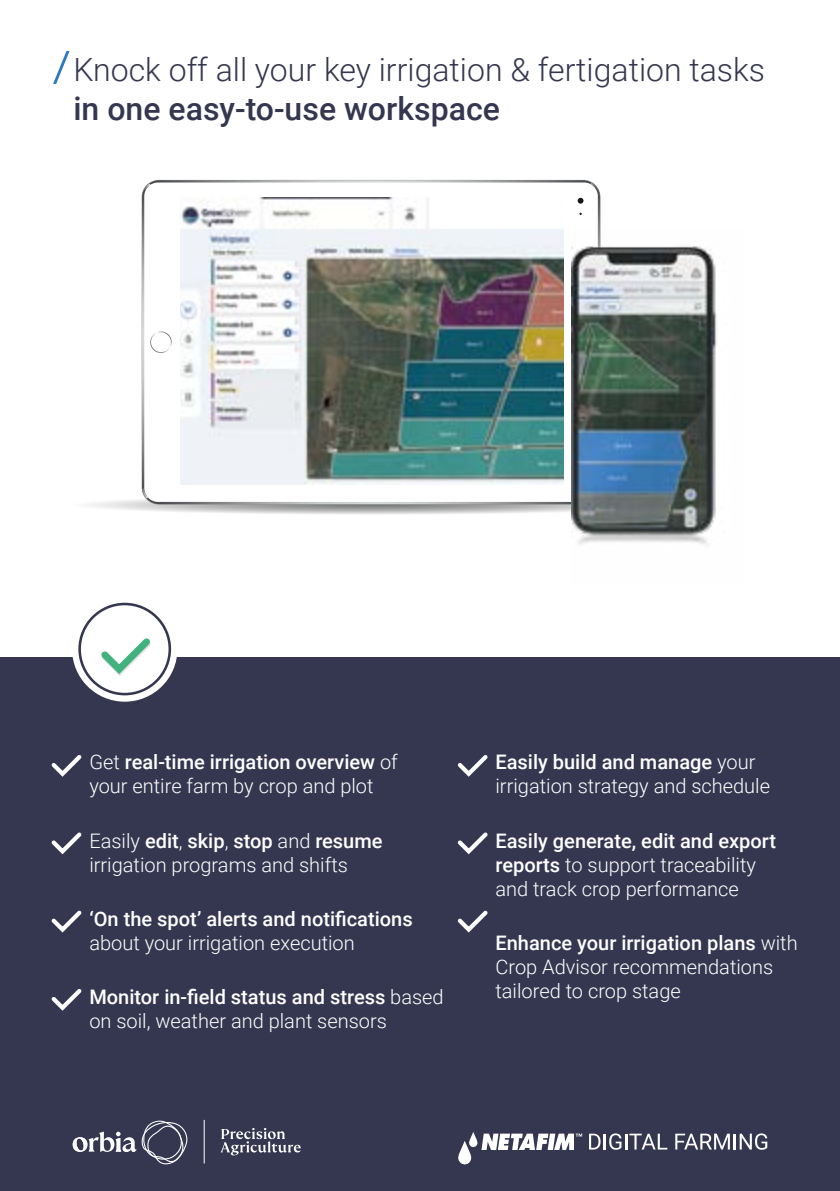
<style>
.page{position:relative;width:840px;height:1191px;background:#fff}
.page>*{position:absolute;margin:0;border:0;box-sizing:border-box;transform-origin:0 0}
.t1{font:300 32px "Roboto";color:#353750}
.t2{font:500 32px "Roboto";color:#353750}
.t3{font:300 20px/24px "Roboto";color:#fff}
.t4{font:500 20px/24px "Roboto";color:#fff}
.s1{font-weight:500}
.s2{font-weight:300}
</style>
<div class="page">
<div style="left:0;top:679px;width:839px;height:512px;background:#353750"></div>
<div style="left:72px;top:596px;width:105px;height:105px;background:#fff;border-radius:50%"></div>
<div style="left:78px;top:603px;width:93px;height:92px;border:3px solid #353750;border-radius:50%"></div>
<svg style="left:0;top:632px;width:839px;height:47px"></svg>
<svg style="left:53px;top:51px;width:17px;height:33px"></svg>
<svg style="left:150px;top:331px;width:22px;height:22px"></svg>
<svg style="left:577px;top:183px;width:21px;height:21px"></svg>
<svg style="left:143px;top:184px;width:9px;height:11px"></svg>
<svg style="left:90px;top:484px;width:481px;height:30px"></svg>
<img style="left:180px;top:198px;width:383px;height:286px">
<img style="left:571px;top:229px;width:146px;height:317px">
<svg style="left:51px;top:754px;width:30px;height:22px"></svg>
<svg style="left:457px;top:754px;width:30px;height:22px"></svg>
<svg style="left:51px;top:832px;width:30px;height:22px"></svg>
<svg style="left:457px;top:832px;width:30px;height:22px"></svg>
<svg style="left:51px;top:910px;width:30px;height:22px"></svg>
<svg style="left:457px;top:910px;width:30px;height:22px"></svg>
<svg style="left:51px;top:988px;width:30px;height:22px"></svg>
<svg style="left:457px;top:1131px;width:125px;height:33px"></svg>
<svg style="left:588px;top:1133px;width:33px;height:16px"></svg>
<hr style="left:624px;top:1133px;width:3px;height:16px;background:#fff">
<svg style="left:629px;top:1133px;width:38px;height:16px"></svg>
<svg style="left:675px;top:1133px;width:91px;height:16px"></svg>
<svg style="left:220px;top:1128px;width:80px;height:27px;background:#646679"></svg>
<hr style="left:204px;top:1119px;width:1px;height:44px;background:#fff">
<svg style="left:73px;top:1118px;width:116px;height:46px;background:#55566b"></svg>
<p class="t1" style="left:73px;top:47px;width:692px">Knock off all your key irrigation &amp; fertigation tasks</p>
<p class="t2" style="left:73px;top:86px;width:428px">in one easy-to-use workspace</p>
<p class="t3" style="left:89px;top:749px;width:310px">Get <span class="s1">real-time irrigation overview</span> of your entire farm by crop and plot</p>
<p class="t3" style="left:89px;top:827px;width:294px">Easily <span class="s1">edit</span>, <span class="s1">skip</span>, <span class="s1">stop</span> and <span class="s1">resume </span>irrigation programs and shifts</p>
<p class="t4" style="left:89px;top:906px;width:325px">‘On the spot’ alerts and notifications <span class="s2">about your irrigation execution</span></p>
<p class="t3" style="left:89px;top:984px;width:355px"><span class="s1">Monitor in-field status and stress</span> based on soil, weather and plant sensors</p>
<p class="t3" style="left:495px;top:749px;width:276px"><span class="s1">Easily build and manage</span> your irrigation strategy and schedule</p>
<p class="t3" style="left:495px;top:828px;width:282px"><span class="s1">Easily generate, edit and export reports</span> to support traceability and track crop performance</p>
<p class="t3" style="left:495px;top:930px;width:303px"><span class="s1">Enhance your irrigation plans</span> with<br>Crop Advisor recommendations tailored to crop stage</p>
</div>
